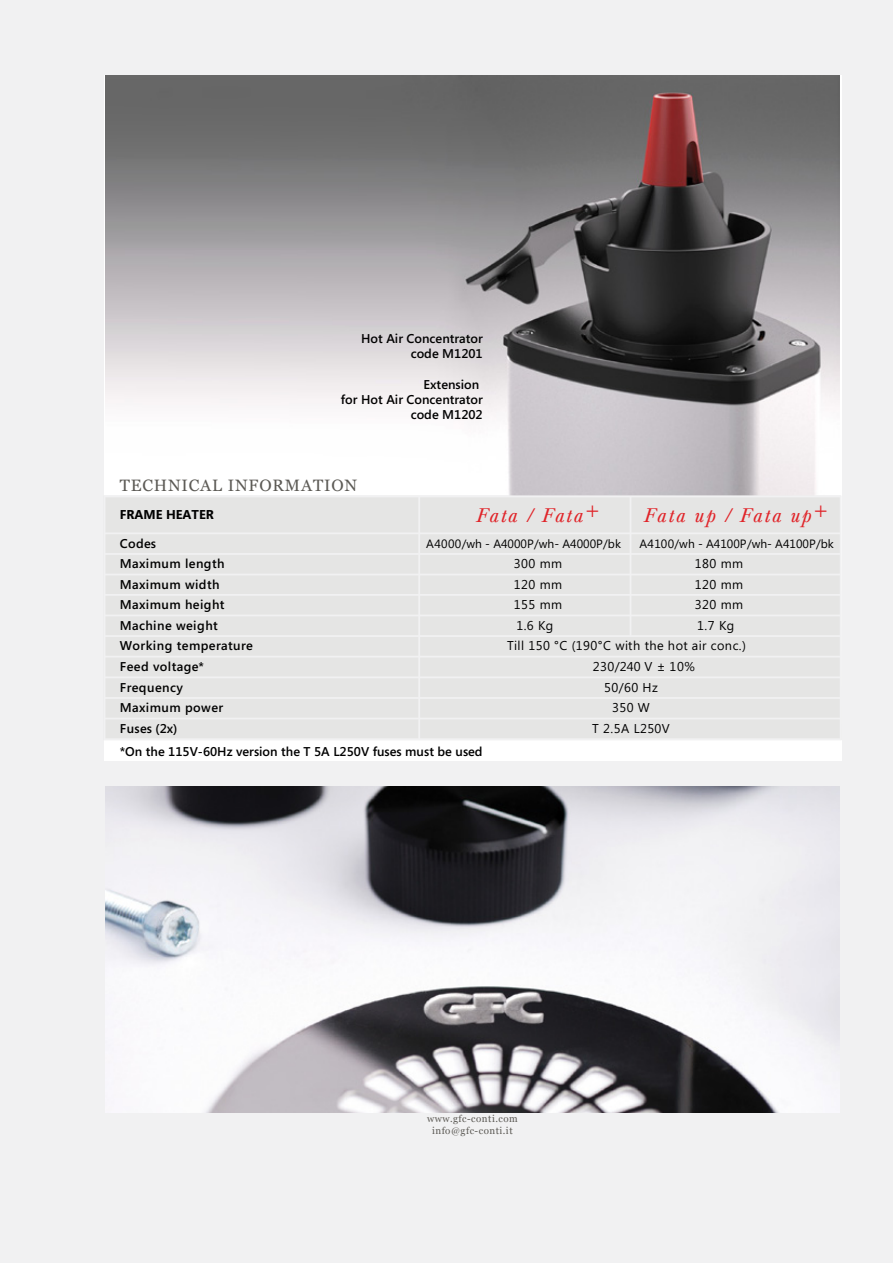
<style>
.page{position:relative;width:893px;height:1263px;background:#f1f1f2}
.page>*{position:absolute;margin:0;border:0;box-sizing:border-box;transform-origin:0 0}
.t1{font:italic 19.5px "Baskerville BE";letter-spacing:.1em;color:#e02429}
.t2{font:16.5px "Georgia";letter-spacing:.05em;color:#5c5a55}
.t3{font:600 12.75px/15.3px "Segoe";letter-spacing:.01em;color:#010101;text-align:right}
.t4{font:12.75px "Segoe";letter-spacing:.035em;color:#010101}
.t5{font:600 12.75px "Segoe";letter-spacing:.035em;color:#010101}
.t6{font:600 12.75px "Segoe";letter-spacing:.03em;color:#010101}
.t7{font:700 12.75px "Segoe";color:#010101}
.t8{font:12px "Segoe";color:#010101}
.t9{font:9.75px/11.7px "Georgia";letter-spacing:.05em;color:#5c5a55;text-align:center}
</style>
<div class="page">
<div style="left:104px;top:75px;width:738px;height:686px;background:#fff"></div>
<img style="left:105px;top:786px;width:735px;height:326px">
<img style="left:105px;top:75px;width:735px;height:421px">
<svg style="left:104px;top:496px;width:738px;height:244px;fill:#e5e5e4"></svg>
<p class="t3" style="left:361px;top:330px;width:123px">Hot Air Concentrator code M1201</p>
<p class="t3" style="left:341px;top:376px;width:143px">Extension<br>for Hot Air Concentrator code M1202</p>
<p class="t2" style="left:120px;top:475px;width:239px">TECHNICAL INFORMATION</p>
<p class="t7" style="left:120px;top:505px;width:96px">FRAME HEATER</p>
<p class="t3" style="left:120px;top:535px;width:38px">Codes</p>
<h1 class="t1" style="left:475px;top:504px;width:123px">Fata / Fata+</h1>
<h1 class="t1" style="left:643px;top:504px;width:184px">Fata up / Fata up+</h1>
<p class="t8" style="left:426px;top:535px;width:196px">A4000/wh - A4000P/wh- A4000P/bk</p>
<p class="t8" style="left:639px;top:535px;width:196px">A4100/wh - A4100P/wh- A4100P/bk</p>
<p class="t5" style="left:120px;top:555px;width:106px">Maximum length</p>
<p class="t4" style="left:514px;top:555px;width:50px">300 mm</p>
<p class="t4" style="left:695px;top:555px;width:50px">180 mm</p>
<p class="t5" style="left:120px;top:575px;width:101px">Maximum width</p>
<p class="t4" style="left:514px;top:575px;width:50px">120 mm</p>
<p class="t4" style="left:695px;top:575px;width:50px">120 mm</p>
<p class="t5" style="left:120px;top:596px;width:106px">Maximum height</p>
<p class="t4" style="left:514px;top:596px;width:50px">155 mm</p>
<p class="t4" style="left:695px;top:596px;width:50px">320 mm</p>
<p class="t5" style="left:120px;top:616px;width:100px">Machine weight</p>
<p class="t4" style="left:516px;top:616px;width:39px">1.6 Kg</p>
<p class="t4" style="left:697px;top:616px;width:39px">1.7 Kg</p>
<p class="t6" style="left:120px;top:637px;width:135px">Working temperature</p>
<p class="t4" style="left:507px;top:637px;width:240px">Till 150 °C (190°C with the hot air conc.)</p>
<p class="t5" style="left:120px;top:658px;width:86px">Feed voltage*</p>
<p class="t4" style="left:593px;top:658px;width:103px">230/240 V ± 10%</p>
<p class="t5" style="left:120px;top:678px;width:65px">Frequency</p>
<p class="t4" style="left:604px;top:678px;width:55px">50/60 Hz</p>
<p class="t5" style="left:120px;top:699px;width:105px">Maximum power</p>
<p class="t4" style="left:612px;top:699px;width:39px">350 W</p>
<p class="t3" style="left:120px;top:717px;width:364px;line-height:22.5px;text-align:left">Fuses (2x)<br>*On the 115V-60Hz version the T 5A L250V fuses must be used</p>
<p class="t4" style="left:592px;top:719px;width:79px">T 2.5A L250V</p>
<p class="t9" style="left:427px;top:1113px;width:92px">www.gfc-conti.com info@gfc-conti.it</p>
</div>
